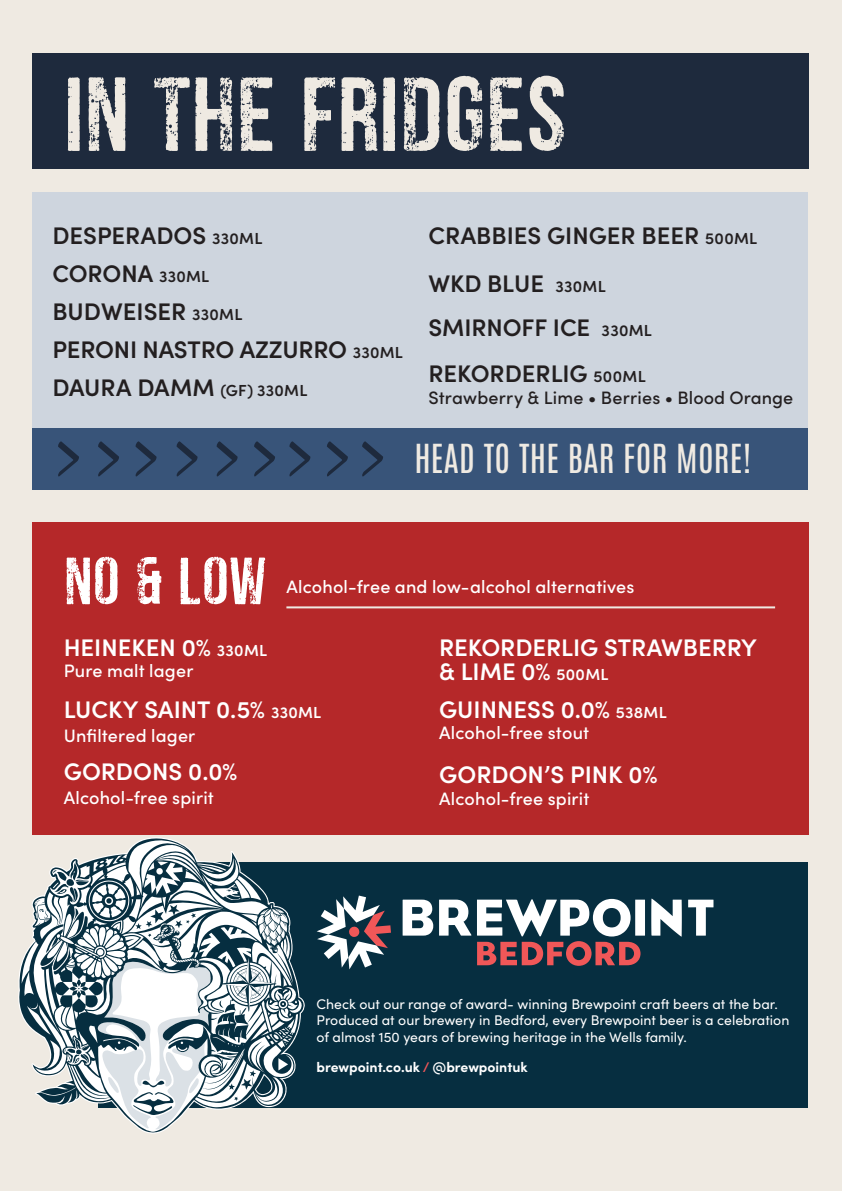
<style>
.page{position:relative;width:842px;height:1191px;background:#efeae2}
.page>*{position:absolute;margin:0;border:0;box-sizing:border-box;transform-origin:0 0}
.t1{font:94.6px "venenosa";color:#efeae2}
.t2{font:60px "venenosa";color:#fff}
.t3{font:34px "Antonio";letter-spacing:.01em;color:#efeae2}
.t4{font:600 24px/38px "Sofia Pro";letter-spacing:-.005em;color:#231f20}
.t5{font:600 24px/24px "Sofia Pro";color:#fff}
.t6{font:500 18px "Sofia Pro";letter-spacing:.01em;color:#fff}
.t7{font:500 18px "Sofia Pro";letter-spacing:.01em;color:#231f20}
.t8{font:14px/16.8px "Sofia Pro";color:#fff}
.t9{font:700 14px "Sofia Pro";color:#fff}
.s1{font-size:16px}
.s2{color:#f05758}
</style>
<div class="page">
<div style="left:33px;top:192px;width:775px;height:297px;background:#ced5de"></div>
<div style="left:33px;top:428px;width:775px;height:61px;background:#385479"></div>
<div style="left:33px;top:53px;width:776px;height:116px;background:#1e2a3d"></div>
<div style="left:33px;top:522px;width:776px;height:312px;background:#b52829"></div>
<div style="left:99px;top:863px;width:709px;height:245px;background:#062e40"></div>
<svg style="left:18px;top:837px;width:286px;height:296px"></svg>
<svg style="left:403px;top:899px;width:30px;height:36px"></svg>
<svg style="left:439px;top:899px;width:32px;height:36px"></svg>
<svg style="left:651px;top:898px;width:31px;height:38px"></svg>
<svg style="left:688px;top:899px;width:25px;height:36px"></svg>
<svg style="left:477px;top:899px;width:168px;height:66px"></svg>
<svg style="left:317px;top:895px;width:74px;height:74px"></svg>
<hr style="left:286px;top:606px;width:489px;height:2px;background:#efeae2">
<svg style="left:254px;top:441px;width:21px;height:36px"></svg>
<svg style="left:216px;top:441px;width:22px;height:36px"></svg>
<svg style="left:176px;top:441px;width:22px;height:36px"></svg>
<svg style="left:135px;top:441px;width:22px;height:36px"></svg>
<svg style="left:98px;top:441px;width:21px;height:36px"></svg>
<svg style="left:58px;top:441px;width:21px;height:36px"></svg>
<svg style="left:327px;top:441px;width:21px;height:36px"></svg>
<svg style="left:289px;top:441px;width:22px;height:36px"></svg>
<svg style="left:362px;top:441px;width:21px;height:36px"></svg>
<h1 class="t1" style="left:64px;top:73px;width:506px">IN THE FRIDGES</h1>
<h3 class="t4" style="left:52px;top:215px;width:352px">DESPERADOS <span class="s1">330ML<br></span>CORONA <span class="s1">330ML<br></span>BUDWEISER <span class="s1">330ML<br></span>PERONI NASTRO AZZURRO <span class="s1">330ML<br></span>DAURA DAMM <span class="s1">(GF) 330ML</span></h3>
<h3 class="t4" style="left:428px;top:215px;width:330px">CRABBIES GINGER BEER <span class="s1">500ML</span></h3>
<h3 class="t4" style="left:428px;top:259px;width:225px;line-height:44.8px">WKD BLUE <span class="s1">330ML<br></span>SMIRNOFF ICE <span class="s1">330ML</span></h3>
<h3 class="t4" style="left:428px;top:353px;width:219px">REKORDERLIG <span class="s1">500ML</span></h3>
<p class="t7" style="left:428px;top:385px;width:366px">Strawberry &amp; Lime • Berries • Blood Orange</p>
<h3 class="t3" style="left:414px;top:434px;width:339px">HEAD TO THE BAR FOR MORE!</h3>
<h2 class="t2" style="left:64px;top:555px;width:204px">NO &amp; LOW</h2>
<p class="t6" style="left:286px;top:574px;width:349px">Alcohol-free and low-alcohol alternatives</p>
<h3 class="t5" style="left:64px;top:633px;width:205px">HEINEKEN 0% <span class="s1">330ML</span></h3>
<p class="t6" style="left:64px;top:657px;width:131px">Pure malt lager</p>
<h3 class="t5" style="left:64px;top:695px;width:259px">LUCKY SAINT 0.5% <span class="s1">330ML</span></h3>
<p class="t6" style="left:64px;top:722px;width:133px">Unfiltered lager</p>
<h3 class="t5" style="left:64px;top:757px;width:175px">GORDONS 0.0%</h3>
<p class="t6" style="left:64px;top:784px;width:152px">Alcohol-free spirit</p>
<h3 class="t5" style="left:439px;top:633px;width:319px">REKORDERLIG STRAWBERRY &amp; LIME 0% <span class="s1">500ML</span></h3>
<h3 class="t5" style="left:439px;top:695px;width:229px">GUINNESS 0.0% <span class="s1">538ML</span></h3>
<p class="t6" style="left:439px;top:720px;width:152px">Alcohol-free stout</p>
<h3 class="t5" style="left:439px;top:761px;width:220px">GORDON’S PINK 0%</h3>
<p class="t6" style="left:439px;top:786px;width:152px">Alcohol-free spirit</p>
<p class="t8" style="left:317px;top:994px;width:474px">Check out our range of award- winning Brewpoint craft beers at the bar.<br>Produced at our brewery in Bedford, every Brewpoint beer is a celebration of almost 150 years of brewing heritage in the Wells family.</p>
<p class="t9" style="left:317px;top:1056px;width:213px">brewpoint.co.uk <span class="s2">/</span> @brewpointuk</p>
</div>
